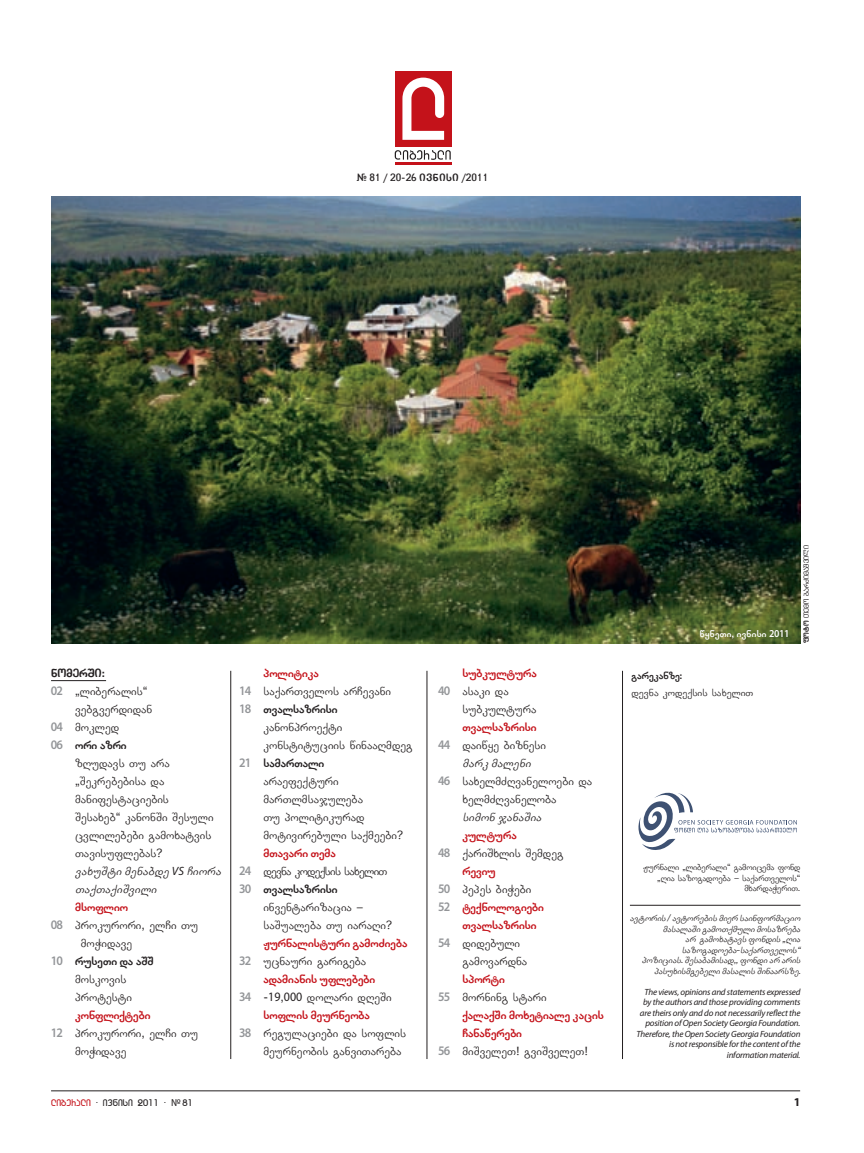
<style>
.page{position:relative;width:864px;height:1153px;background:#fff}
.page>*{position:absolute;margin:0;border:0;box-sizing:border-box;transform-origin:0 0}
.t1{font:12px "A Kolkhety N";color:#231f20}
.t2{font:700 12px/18px "A Kolkhety N";color:#c4121a}
.t3{font:700 12px "A Kolkhety N";color:#231f20}
.t4{font:italic 12px "A Kolkhety N";color:#231f20}
.t5{font:12px "A Kolkhety N";letter-spacing:-.06em;color:#231f20}
.t6{font:700 12px "A Kolkhety M";color:#231f20}
.t7{font:700 12px "Myriad Pro";color:#231f20}
.t8{font:700 10.5px "H Kolkhety Mtav";color:#231f20}
.t9{font:10.5px "A Kolkhety N";color:#231f20}
.t10{font:10.5px "Bauhaus Mtavruli Thin A";color:#231f20}
.t11{font:700 10.5px "A Kolkhety N";color:#231f20}
.t12{font:10.5px "Bauhaus Mtavruli Thin A";color:#c4121a}
.t13{font:700 9.75px "A Kolkhety N";letter-spacing:.03em;color:#fff}
.t14{font:italic 9px/10.5px "Myriad Pro";letter-spacing:-.02em;color:#231f20;text-align:right}
.t15{font:italic 9px/10.5px "A Kolkhety N";letter-spacing:-.02em;color:#231f20;text-align:right}
.t16{font:9px/10.5px "A Kolkhety N";letter-spacing:-.02em;color:#231f20;text-align:right}
.t17{font:7.5px "A Kolkhety M";color:#231f20}
.s1{font-weight:700;color:#939598}
.s2{color:#939598}
.s3{font-family:"Myriad Pro"}
.s4{font-weight:400;color:#231f20}
.s5{font-weight:700}
</style>
<div class="page">
<img style="left:51px;top:196px;width:749px;height:447px">
<hr style="left:230px;top:670px;width:1px;height:388px;background:#231f20">
<hr style="left:426px;top:670px;width:1px;height:388px;background:#231f20">
<hr style="left:622px;top:670px;width:1px;height:388px;background:#231f20">
<hr style="left:395px;top:163px;width:56px;height:2px;background:#c4121a">
<svg style="left:394px;top:150px;width:56px;height:10px"></svg>
<div style="left:395px;top:71px;width:56px;height:76px;background:#c4121a"></div>
<svg style="left:402px;top:78px;width:42px;height:62px"></svg>
<hr style="left:51px;top:680px;width:55px;height:1px;background:#231f20">
<svg style="left:638px;top:792px;width:158px;height:58px"></svg>
<hr style="left:629px;top:904px;width:171px;height:1px;background:#231f20">
<hr style="left:51px;top:1090px;width:748px;height:1px;background:#231f20">
<p class="t8" style="left:356px;top:173px;width:133px"># 81 / 20-26 IVNISI /2011</p>
<p class="t6" style="left:51px;top:667px;width:55px">NOMERSI:</p>
<p class="t1" style="left:51px;top:685px;width:98px"><span class="s1">02</span> `LIBERALIS~</p>
<p class="t1" style="left:75px;top:703px;width:79px">VEBGVERDIDAN</p>
<p class="t1" style="left:51px;top:721px;width:70px"><span class="s1">04</span> MOKLED</p>
<p class="t3" style="left:51px;top:739px;width:77px"><span class="s2">06</span> ORI AZRI</p>
<p class="t1" style="left:75px;top:757px;width:96px">ZRUDAVS TU ARA</p>
<p class="t1" style="left:75px;top:775px;width:91px">`SEKREBEBISA DA</p>
<p class="t1" style="left:75px;top:793px;width:95px">MANIFESTACIEBIS</p>
<p class="t1" style="left:75px;top:811px;width:140px">SESAXEB~ KANONSI SESULI</p>
<p class="t1" style="left:75px;top:829px;width:138px">CVLILEBEBI GAMOXATVIS</p>
<p class="t1" style="left:75px;top:847px;width:89px">TAVISUFLEBAS?</p>
<p class="t4" style="left:75px;top:865px;width:147px">VAXUSTI MENABDE <span class="s3">VS</span> CIORA</p>
<p class="t4" style="left:75px;top:883px;width:83px">TAQTAQISVILI</p>
<p class="t2" style="left:75px;top:899px;width:54px">MSOFLIO</p>
<p class="t1" style="left:51px;top:919px;width:148px"><span class="s1">08</span> P ROKURORI, ELCI TU</p>
<p class="t1" style="left:81px;top:937px;width:53px">MOWIDAVE</p>
<p class="t3" style="left:51px;top:955px;width:104px"><span class="s2">10</span> RUSETI DA ASS</p>
<p class="t1" style="left:75px;top:973px;width:53px">MOSKOVIS</p>
<p class="t1" style="left:75px;top:991px;width:58px">PROTESTI</p>
<p class="t2" style="left:75px;top:1007px;width:77px">KONFLIQTEBI</p>
<p class="t1" style="left:51px;top:1027px;width:148px"><span class="s1">12</span> PROKURORI, ELCI TU</p>
<p class="t1" style="left:75px;top:1045px;width:53px">MOWIDAVE</p>
<p class="t2" style="left:263px;top:665px;width:57px">POLITIKA</p>
<p class="t1" style="left:239px;top:685px;width:153px"><span class="s1">14</span> SAQARTVELOS ARCEVANI</p>
<p class="t3" style="left:239px;top:703px;width:100px"><span class="s2">18</span> TVALSAZRISI</p>
<p class="t1" style="left:263px;top:721px;width:80px">KANONPROEQTI</p>
<p class="t1" style="left:263px;top:739px;width:151px">KONSTITUCIIS WINAARMDEG</p>
<p class="t3" style="left:239px;top:757px;width:86px"><span class="s2">21</span> SAMARTALI</p>
<p class="t1" style="left:263px;top:775px;width:77px">ARAEFEQTURI</p>
<p class="t1" style="left:263px;top:793px;width:101px">MARTLMSAJULEBA</p>
<p class="t1" style="left:263px;top:811px;width:102px">TU POLITIKURAD</p>
<p class="t1" style="left:263px;top:829px;width:141px">MOTIVIREBULI SAQMEEBI?</p>
<p class="t2" style="left:263px;top:845px;width:74px">MTAVARI TEMA</p>
<p class="t5" style="left:239px;top:865px;width:149px"><span class="s1">24</span> DEVNA KODEQSIS SAXELIT</p>
<p class="t3" style="left:239px;top:883px;width:100px"><span class="s2">30</span> TVALSAZRISI</p>
<p class="t1" style="left:263px;top:901px;width:101px">INVENTARIZACIA _</p>
<p class="t1" style="left:263px;top:919px;width:130px">SASUALEBA TU IARARI?</p>
<p class="t2" style="left:263px;top:935px;width:145px">JURNALISTURI GAMOZIEBA</p>
<p class="t1" style="left:239px;top:955px;width:128px"><span class="s1">32</span> UCNAURI GARIGEBA</p>
<p class="t2" style="left:263px;top:971px;width:113px">ADAMIANIS UFLEBEBI</p>
<p class="t1" style="left:239px;top:991px;width:154px"><span class="s1">34</span> -19,000 DOLARI DRESI</p>
<p class="t2" style="left:263px;top:1007px;width:108px">SOFLIS MEURNEOBA</p>
<p class="t1" style="left:239px;top:1027px;width:168px"><span class="s1">38</span> REGULACIEBI DA SOFLIS</p>
<p class="t1" style="left:263px;top:1045px;width:140px">MEURNEOBIS GANVITAREBA</p>
<p class="t2" style="left:438px;top:665px;width:100px;text-indent:24px">SUBKULTURA<br><span class="s2">40</span> <span class="s4">ASAKI DA</span></p>
<p class="t1" style="left:462px;top:703px;width:75px">SUBKULTURA</p>
<p class="t2" style="left:462px;top:719px;width:76px">TVALSAZRISI</p>
<p class="t1" style="left:438px;top:739px;width:109px"><span class="s1">44</span> DAIWYE BIZNESI</p>
<p class="t4" style="left:462px;top:757px;width:70px">MARK MALENI</p>
<p class="t1" style="left:438px;top:775px;width:155px"><span class="s1">46</span> SAXELMZRVANELOEBI DA</p>
<p class="t1" style="left:462px;top:793px;width:96px">XELMZRVANELOBA</p>
<p class="t4" style="left:462px;top:811px;width:81px">SIMON JANASIA</p>
<p class="t2" style="left:462px;top:827px;width:56px">KULTURA</p>
<p class="t1" style="left:438px;top:847px;width:127px"><span class="s1">48</span> QARISXLIS SEMDEG</p>
<p class="t2" style="left:462px;top:863px;width:35px">REVIU</p>
<p class="t1" style="left:438px;top:883px;width:94px"><span class="s1">50</span> PEPES BIWEBI</p>
<p class="t2" style="left:438px;top:899px;width:107px"><span class="s2">52</span> TEQNOLOGIEBI</p>
<p class="t2" style="left:462px;top:917px;width:76px">TVALSAZRISI</p>
<p class="t1" style="left:438px;top:937px;width:83px"><span class="s1">54</span> DIDEBULI</p>
<p class="t1" style="left:462px;top:955px;width:66px">GAMOVARDNA</p>
<p class="t2" style="left:462px;top:971px;width:44px">SPORTI</p>
<p class="t1" style="left:438px;top:991px;width:110px"><span class="s1">55</span> MORNING STARI</p>
<p class="t2" style="left:462px;top:1007px;width:143px">QALAQSI MOXETIALE KACIS</p>
<p class="t2" style="left:462px;top:1025px;width:61px">CANAWEREBI</p>
<p class="t1" style="left:438px;top:1045px;width:151px"><span class="s1">56</span> MISVELET! GVISVELET!</p>
<p class="t13" style="left:699px;top:629px;width:91px">WYNETI, IVNISI 2011</p>
<p class="t11" style="left:631px;top:670px;width:52px">GAREKANZE:</p>
<p class="t9" style="left:631px;top:687px;width:123px">DEVNA KODEQSIS SAXELIT</p>
<p class="t17" style="left:802px;top:643px;width:100px;rotate:-90deg"><span class="s5">FOTO</span> Temo barZimaSvili</p>
<p class="t16" style="left:643px;top:862px;width:159px">JURNALI `LIBERALI~ GAMOICEMA FOND `RIA SAZOGADOEBA _ SAQARTVELOS~<br>MXARDAWERIT.</p>
<p class="t15" style="left:629px;top:913px;width:172px">AVTORIS / AVTOREBIS MIER SAINFORMACIO MASALASI GAMOTQMULI MOSAZREBA<br>AR GAMOXATAVS FONDIS `RIA SAZOGADOEBA-SAQARTVELOS~<br>POZICIAS. SESABAMISAD,, FONDI AR ARIS PASUXISMGEBELI MASALIS SINAARSZE.</p>
<p class="t14" style="left:636px;top:986px;width:165px">The views, opinions and statements expressed by the authors and those providing comments are theirs only and do not necessarily reflect the position of Open Society Georgia Foundation.<br>Therefore, the Open Society Georgia Foundation is not responsible for the content of the information material.</p>
<p class="t12" style="left:51px;top:1097px;width:41px">LIBERALI</p>
<p class="t7" style="left:793px;top:1094px;width:8px">1</p>
<p class="t10" style="left:96px;top:1097px;width:99px">. IVNISI 2011 . <span class="s3">№</span> 81</p>
</div>
